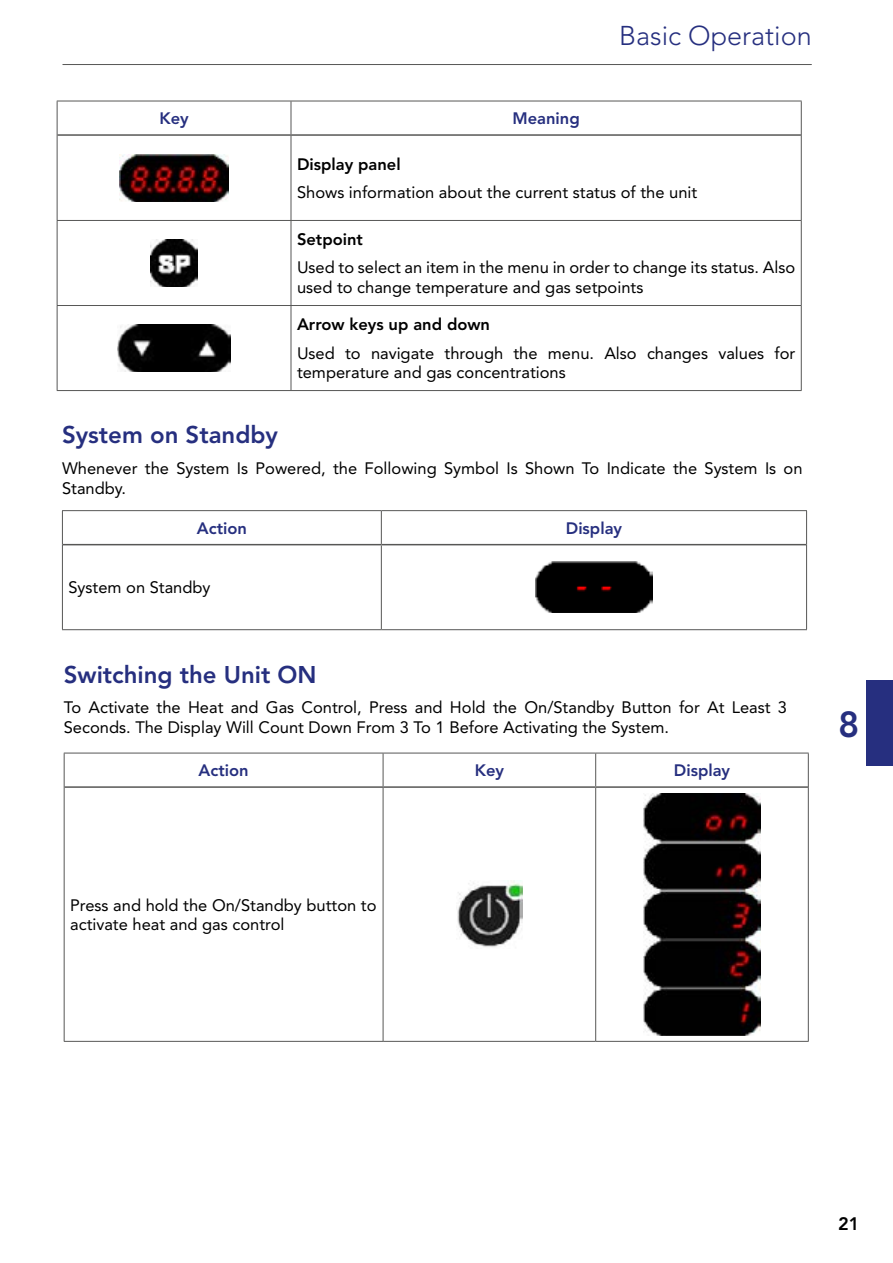
<style>
.page{position:relative;width:893px;height:1263px;background:#fff}
.page>*{position:absolute;margin:0;border:0;box-sizing:border-box;transform-origin:0 0}
.t1{font:800 36px "Avenir LT Std";color:#262f7f}
.t2{font:300 27px "Avenir LT Std";color:#262f7f}
.t3{font:800 24px "Avenir LT Std";color:#262f7f}
.t4{font:800 18px "Avenir LT Std";color:#000}
.t5{font:16.5px/19.8px "Avenir LT Std";color:#000}
.t6{font:800 16.5px "Avenir LT Std";color:#262f7f}
.t7{font:800 16.5px "Avenir LT Std";color:#000}
</style>
<div class="page">
<hr style="left:63px;top:64px;width:749px;height:1px;background:#575756">
<div style="left:866px;top:681px;width:27px;height:85px;background:#262f7f"></div>
<hr style="left:57px;top:101px;width:234px;height:1px;background:#575756">
<hr style="left:57px;top:101px;width:1px;height:34px;background:#575756">
<hr style="left:291px;top:101px;width:511px;height:1px;background:#575756">
<hr style="left:291px;top:101px;width:1px;height:33px;background:#575756">
<hr style="left:801px;top:101px;width:1px;height:34px;background:#575756">
<hr style="left:57px;top:135px;width:1px;height:85px;background:#575756">
<hr style="left:291px;top:136px;width:1px;height:84px;background:#575756">
<hr style="left:801px;top:135px;width:1px;height:85px;background:#575756">
<hr style="left:57px;top:220px;width:234px;height:1px;background:#575756">
<hr style="left:57px;top:221px;width:1px;height:84px;background:#575756">
<hr style="left:291px;top:220px;width:511px;height:1px;background:#575756">
<hr style="left:291px;top:221px;width:1px;height:84px;background:#575756">
<hr style="left:801px;top:221px;width:1px;height:84px;background:#575756">
<hr style="left:57px;top:305px;width:234px;height:1px;background:#575756">
<hr style="left:57px;top:306px;width:1px;height:84px;background:#575756">
<hr style="left:291px;top:305px;width:511px;height:1px;background:#575756">
<hr style="left:291px;top:306px;width:1px;height:84px;background:#575756">
<hr style="left:801px;top:306px;width:1px;height:84px;background:#575756">
<hr style="left:57px;top:390px;width:234px;height:1px;background:#575756">
<hr style="left:291px;top:390px;width:511px;height:1px;background:#575756">
<hr style="left:57px;top:134px;width:234px;height:2px;background:#575756">
<hr style="left:291px;top:134px;width:510px;height:2px;background:#575756">
<img style="left:119px;top:154px;width:110px;height:48px">
<img style="left:150px;top:239px;width:48px;height:48px">
<img style="left:118px;top:324px;width:113px;height:48px">
<hr style="left:62px;top:510px;width:319px;height:1px;background:#575756">
<hr style="left:62px;top:511px;width:1px;height:34px;background:#575756">
<hr style="left:381px;top:510px;width:426px;height:1px;background:#575756">
<hr style="left:381px;top:511px;width:1px;height:33px;background:#575756">
<hr style="left:806px;top:511px;width:1px;height:34px;background:#575756">
<hr style="left:62px;top:545px;width:1px;height:84px;background:#575756">
<hr style="left:381px;top:545px;width:1px;height:84px;background:#575756">
<hr style="left:806px;top:545px;width:1px;height:84px;background:#575756">
<hr style="left:62px;top:629px;width:319px;height:1px;background:#575756">
<hr style="left:381px;top:629px;width:426px;height:1px;background:#575756">
<hr style="left:63px;top:544px;width:318px;height:1px;background:#575756">
<hr style="left:381px;top:544px;width:425px;height:1px;background:#575756">
<img style="left:536px;top:562px;width:116px;height:50px">
<hr style="left:64px;top:753px;width:319px;height:1px;background:#575756">
<hr style="left:64px;top:753px;width:1px;height:34px;background:#575756">
<hr style="left:383px;top:753px;width:213px;height:1px;background:#575756">
<hr style="left:383px;top:753px;width:1px;height:33px;background:#575756">
<hr style="left:596px;top:753px;width:213px;height:1px;background:#575756">
<hr style="left:595px;top:753px;width:1px;height:33px;background:#575756">
<hr style="left:808px;top:753px;width:1px;height:34px;background:#575756">
<hr style="left:64px;top:787px;width:1px;height:254px;background:#575756">
<hr style="left:383px;top:788px;width:1px;height:253px;background:#575756">
<hr style="left:595px;top:788px;width:1px;height:253px;background:#575756">
<hr style="left:808px;top:787px;width:1px;height:254px;background:#575756">
<hr style="left:64px;top:1041px;width:319px;height:1px;background:#575756">
<hr style="left:383px;top:1041px;width:213px;height:1px;background:#575756">
<hr style="left:596px;top:1041px;width:213px;height:1px;background:#575756">
<hr style="left:65px;top:786px;width:318px;height:2px;background:#575756">
<hr style="left:383px;top:786px;width:213px;height:2px;background:#575756">
<hr style="left:596px;top:786px;width:212px;height:2px;background:#575756">
<img style="left:457px;top:880px;width:65px;height:67px">
<img style="left:644px;top:793px;width:116px;height:242px">
<h2 class="t2" style="left:619px;top:20px;width:194px">Basic Operation</h2>
<p class="t6" style="left:159px;top:109px;width:31px">Key</p>
<p class="t6" style="left:512px;top:109px;width:69px">Meaning</p>
<p class="t7" style="left:297px;top:155px;width:105px">Display panel</p>
<p class="t5" style="left:297px;top:183px;width:402px">Shows information about the current status of the unit</p>
<p class="t7" style="left:297px;top:230px;width:68px">Setpoint</p>
<p class="t5" style="left:297px;top:258px;width:500px">Used to select an item in the menu in order to change its status. Also used to change temperature and gas setpoints</p>
<p class="t7" style="left:297px;top:315px;width:195px">Arrow keys up and down</p>
<p class="t5" style="left:297px;top:343px;width:500px">Used to navigate through the menu. Also changes values for temperature and gas concentrations</p>
<h3 class="t3" style="left:62px;top:421px;width:217px">System on Standby</h3>
<p class="t5" style="left:62px;top:458px;width:742px">Whenever the System Is Powered, the Following Symbol Is Shown To Indicate the System Is on<br>Standby.</p>
<p class="t6" style="left:197px;top:518px;width:52px">Action</p>
<p class="t6" style="left:566px;top:518px;width:58px">Display</p>
<p class="t5" style="left:68px;top:578px;width:144px">System on Standby</p>
<h3 class="t3" style="left:64px;top:660px;width:254px">Switching the Unit ON</h3>
<p class="t5" style="left:64px;top:698px;width:725px">To Activate the Heat and Gas Control, Press and Hold the On/Standby Button for At Least 3<br>Seconds. The Display Will Count Down From 3 To 1 Before Activating the System.</p>
<p class="t6" style="left:199px;top:761px;width:52px">Action</p>
<p class="t6" style="left:475px;top:761px;width:31px">Key</p>
<p class="t6" style="left:674px;top:761px;width:58px">Display</p>
<h1 class="t1" style="left:838px;top:703px;width:23px">8</h1>
<p class="t5" style="left:70px;top:895px;width:308px">Press and hold the On/Standby button to activate heat and gas control</p>
<p class="t4" style="left:838px;top:1213px;width:23px">21</p>
</div>
